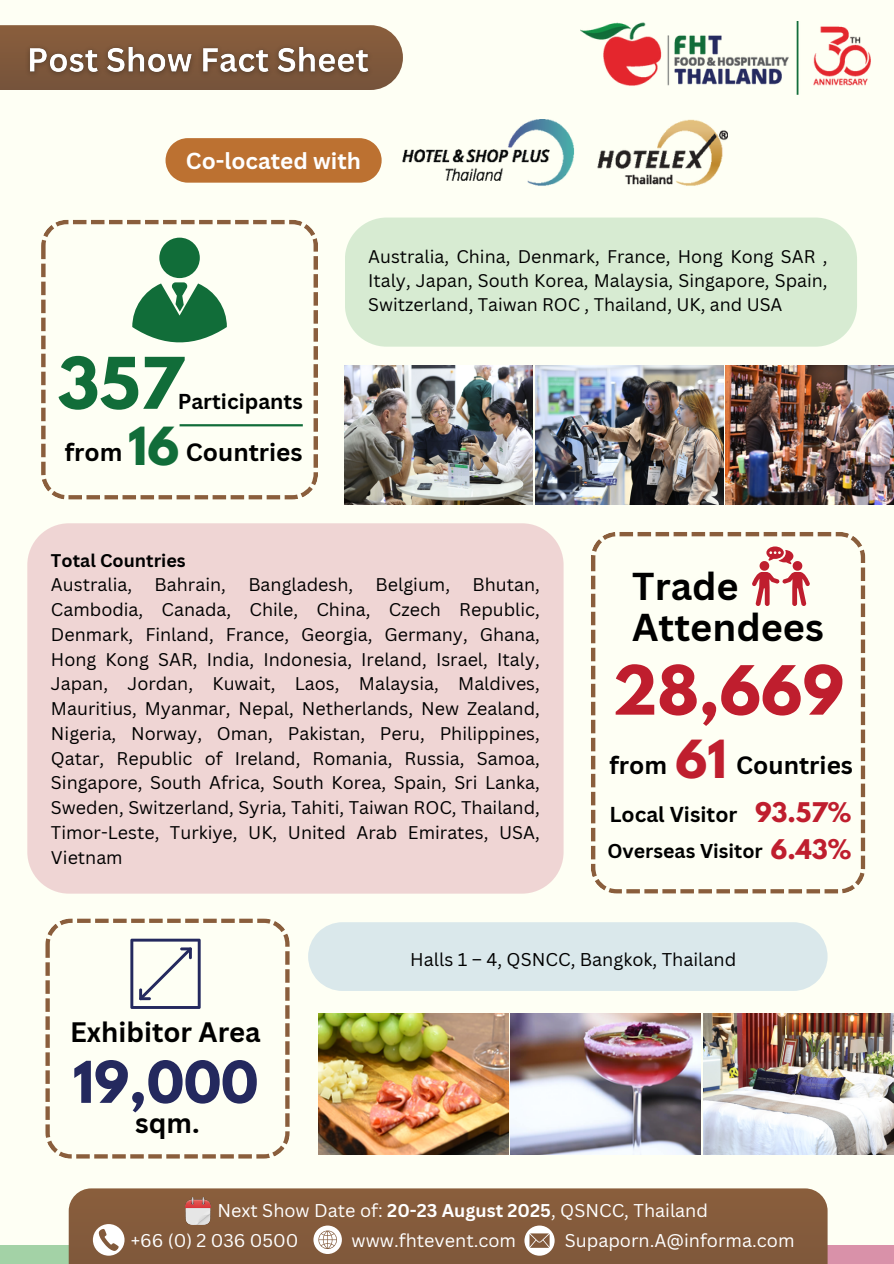
<style>
.page{position:relative;width:894px;height:1264px;background:#fff}
.page>*{position:absolute;margin:0;border:0;box-sizing:border-box;transform-origin:0 0}
.t1{font:700 63px "League Spartan";color:#116d39}
.t2{font:700 60px "League Spartan";color:#bf1e2e}
.t3{font:700 51px "League Spartan";color:#24295e}
.t4{font:700 46.5px "League Spartan";color:#116d39}
.t5{font:700 46.5px "League Spartan";color:#bf1e2e}
.t6{font:700 37.8px/40.5px "Canva Sans";color:#000}
.t7{font:700 27.45px "Canva Sans";color:#000}
.t8{font:700 24.45px "Canva Sans";color:#000}
.t9{font:700 24px "League Spartan";color:#bf1e2e}
.t10{font:700 22.5px "Canva Sans";color:#fff}
.t11{font:700 21px "Canva Sans";color:#000}
.t12{font:700 19.5px "Canva Sans";color:#000}
.t13{font:18px "Canva Sans";color:#fff}
.t14{font:18px "Canva Sans";color:#000}
.t15{font:17.85px/24.8px "Canva Sans";color:#000;text-align:justify}
.t16{font:700 17.85px "Canva Sans";color:#000}
.s1{font-weight:700}
</style>
<div class="page">
<div style="left:0;top:0;width:893px;height:1263px;background:#fefff4"></div>
<svg style="left:0;top:25px;width:403px;height:65px"></svg>
<svg style="left:45px;top:918px;width:244px;height:240px"></svg>
<svg style="left:130px;top:938px;width:70px;height:70px"></svg>
<svg style="left:591px;top:532px;width:274px;height:361px"></svg>
<svg style="left:41px;top:220px;width:277px;height:279px"></svg>
<img style="left:402px;top:120px;width:325px;height:66px">
<svg style="left:165px;top:138px;width:216px;height:45px"></svg>
<img style="left:0;top:1245px;width:893px;height:18px">
<div style="left:308px;top:922px;width:519px;height:68px;background:#dae8eb"></div>
<div style="left:345px;top:217px;width:511px;height:130px;background:#d7ebd2"></div>
<img style="left:703px;top:1013px;width:190px;height:141px">
<img style="left:510px;top:1013px;width:190px;height:141px">
<img style="left:318px;top:1013px;width:190px;height:141px">
<img style="left:725px;top:365px;width:168px;height:140px">
<img style="left:535px;top:365px;width:188px;height:140px">
<img style="left:345px;top:365px;width:187px;height:140px">
<div style="left:27px;top:523px;width:536px;height:370px;background:#efd5d4"></div>
<div style="left:69px;top:1188px;width:758px;height:75px;background:#855b3c"></div>
<img style="left:186px;top:1197px;width:25px;height:26px">
<svg style="left:93px;top:1224px;width:31px;height:31px"></svg>
<svg style="left:313px;top:1225px;width:28px;height:28px"></svg>
<svg style="left:524px;top:1225px;width:30px;height:30px"></svg>
<img style="left:580px;top:21px;width:290px;height:73px">
<svg style="left:132px;top:238px;width:95px;height:109px"></svg>
<hr style="left:179px;top:424px;width:124px;height:2px;background:#116d39">
<svg style="left:751px;top:546px;width:58px;height:60px"></svg>
<img style="left:21px;top:37px;width:357px;height:45px">
<p class="t10" style="left:186px;top:145px;width:176px">Co-located with</p>
<p class="t1" style="left:57px;top:352px;width:127px">357</p>
<p class="t11" style="left:178px;top:386px;width:126px">Participants</p>
<h6 class="t8" style="left:65px;top:434px;width:59px">from</h6>
<p class="t4" style="left:128px;top:422px;width:53px">16</p>
<h6 class="t8" style="left:186px;top:434px;width:118px">Countries</h6>
<h3 class="t15" style="left:368px;top:244px;width:460px;line-height:23.9px">Australia, China, Denmark, France, Hong Kong SAR , Italy, Japan, South Korea, Malaysia, Singapore, Spain, Switzerland, Taiwan ROC , Thailand, UK, and USA</h3>
<p class="t16" style="left:51px;top:547px;width:136px">Total Countries</p>
<p class="t15" style="left:51px;top:572px;width:83px">Australia,</p>
<p class="t15" style="left:155px;top:572px;width:73px">Bahrain,</p>
<p class="t15" style="left:248px;top:572px;width:106px">Bangladesh,</p>
<p class="t15" style="left:375px;top:572px;width:76px">Belgium,</p>
<p class="t15" style="left:51px;top:572px;width:490px;text-indent:421px">Bhutan, Cambodia, Canada, Chile, China, Czech Republic, Denmark, Finland, France, Georgia, Germany, Ghana, Hong Kong SAR, India, Indonesia, Ireland, Israel, Italy, Japan, Jordan, Kuwait, Laos, Malaysia, Maldives, Mauritius, Myanmar, Nepal, Netherlands, New Zealand, Nigeria, Norway, Oman, Pakistan, Peru, Philippines, Qatar, Republic of Ireland, Romania, Russia, Samoa, Singapore, South Africa, South Korea, Spain, Sri Lanka, Sweden, Switzerland, Syria, Tahiti, Taiwan ROC, Thailand, Timor-Leste, Turkiye, UK, United Arab Emirates, USA, Vietnam</p>
<h6 class="t6" style="left:632px;top:565px;width:193px">Trade<br>Attendees</h6>
<p class="t2" style="left:612px;top:660px;width:233px">28,669</p>
<p class="t8" style="left:609px;top:748px;width:59px">from</p>
<h5 class="t5" style="left:675px;top:736px;width:53px">61</h5>
<p class="t8" style="left:736px;top:748px;width:118px">Countries</p>
<h2 class="t11" style="left:609px;top:799px;width:129px">Local Visitor</h2>
<h5 class="t9" style="left:754px;top:800px;width:98px">93.57%</h5>
<p class="t12" style="left:607px;top:837px;width:157px">Overseas Visitor</p>
<p class="t9" style="left:770px;top:837px;width:82px">6.43%</p>
<p class="t7" style="left:70px;top:1012px;width:192px">Exhibitor Area</p>
<p class="t3" style="left:73px;top:1056px;width:187px">19,000</p>
<p class="t7" style="left:135px;top:1104px;width:66px">sqm.</p>
<h6 class="t14" style="left:410px;top:947px;width:327px">Halls 1 – 4, QSNCC, Bangkok, Thailand</h6>
<p class="t13" style="left:217px;top:1197px;width:492px">Next Show Date of: <span class="s1">20-23 August 2025</span>, QSNCC, Thailand</p>
<p class="t13" style="left:131px;top:1227px;width:169px">+66 (0) 2 036 0500</p>
<p class="t13" style="left:351px;top:1227px;width:166px">www.fhtevent.com</p>
<p class="t13" style="left:564px;top:1227px;width:231px">Supaporn.A@informa.com</p>
</div>
